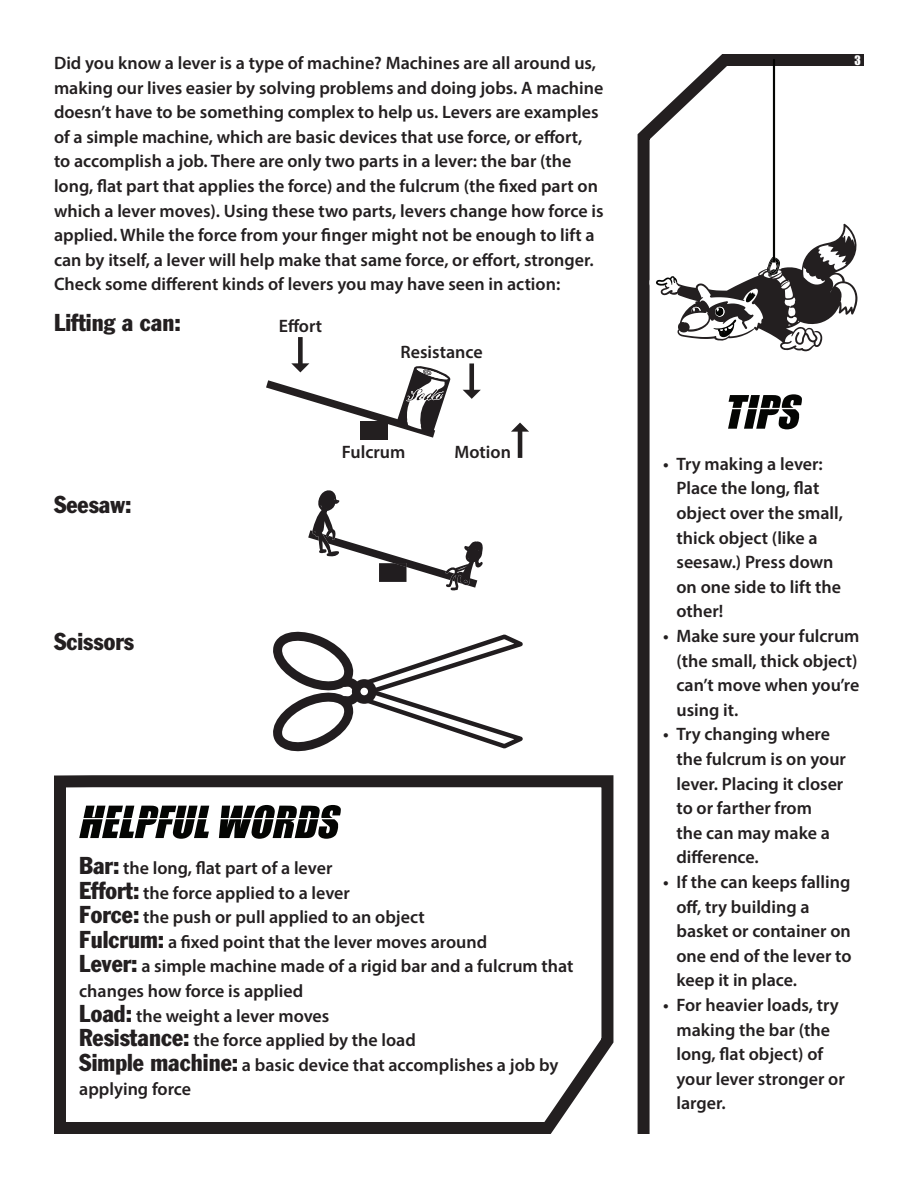
<style>
.page{position:relative;width:918px;height:1188px;background:#fff}
.page>*{position:absolute;margin:0;border:0;box-sizing:border-box;transform-origin:0 0}
.t1{font:condensed 24px "Franklin Gothic Std";color:#231f20}
.t2{font:600 18px/24.6px "Myriad Pro";color:#231f20}
.t3{font:12px "Impact";color:#fff}
.s1{font-family:"Franklin Gothic Std";font-weight:400;font-stretch:condensed;font-size:24px}
</style>
<div class="page">
<svg style="left:637px;top:54px;width:227px;height:1080px"></svg>
<div style="left:837px;top:54px;width:24px;height:12px;background:#231f20"></div>
<svg style="left:54px;top:775px;width:560px;height:359px"></svg>
<svg style="left:649px;top:59px;width:215px;height:299px"></svg>
<svg style="left:266px;top:337px;width:185px;height:103px"></svg>
<svg style="left:463px;top:363px;width:18px;height:36px"></svg>
<svg style="left:511px;top:423px;width:18px;height:35px"></svg>
<svg style="left:308px;top:490px;width:175px;height:101px"></svg>
<svg style="left:273px;top:631px;width:250px;height:121px"></svg>
<svg style="left:79px;top:806px;width:130px;height:33px"></svg>
<svg style="left:219px;top:805px;width:122px;height:34px"></svg>
<svg style="left:728px;top:394px;width:74px;height:35px"></svg>
<p class="t2" style="left:54px;top:50px;width:544px">Did you know a lever is a type of machine? Machines are all around us,</p>
<p class="t3" style="left:855px;top:51px;width:8px">3</p>
<p class="t2" style="left:54px;top:75px;width:551px">making our lives easier by solving problems and doing jobs. A machine doesn’t have to be something complex to help us. Levers are examples of a simple machine, which are basic devices that use force, or effort,<br>to accomplish a job. There are only two parts in a lever: the bar (the long, flat part that applies the force) and the fulcrum (the fixed part on which a lever moves). Using these two parts, levers change how force is applied. While the force from your finger might not be enough to lift a can by itself, a lever will help make that same force, or effort, stronger.<br>Check some different kinds of levers you may have seen in action:</p>
<h1 class="t1" style="left:54px;top:308px;width:128px">Lifting a can:</h1>
<p class="t2" style="left:279px;top:313px;width:45px">Effort</p>
<p class="t2" style="left:401px;top:339px;width:84px">Resistance</p>
<h1 class="t1" style="left:54px;top:490px;width:79px">Seesaw:</h1>
<p class="t2" style="left:342px;top:439px;width:65px">Fulcrum</p>
<p class="t2" style="left:454px;top:439px;width:58px">Motion</p>
<h1 class="t1" style="left:54px;top:627px;width:82px">Scissors</h1>
<p class="t2" style="left:79px;top:855px;width:496px"><span class="s1">Bar:</span> the long, flat part of a lever<br><span class="s1">Effort:</span> the force applied to a lever<br><span class="s1">Force:</span> the push or pull applied to an object<br><span class="s1">Fulcrum:</span> a fixed point that the lever moves around<br><span class="s1">Lever:</span> a simple machine made of a rigid bar and a fulcrum that changes how force is applied<br><span class="s1">Load:</span> the weight a lever moves<br><span class="s1">Resistance:</span> the force applied by the load<br><span class="s1">Simple machine:</span> a basic device that accomplishes a job by applying force</p>
<p class="t2" style="left:676px;top:451px;width:168px;text-indent:-14px">• Try making a lever:<br>Place the long, flat object over the small, thick object (like a seesaw.) Press down on one side to lift the other!</p>
<p class="t2" style="left:676px;top:623px;width:185px;text-align:justify;text-indent:-14px">• Make sure your fulcrum (the small, thick object) can’t move when you’re using it.</p>
<p class="t2" style="left:676px;top:722px;width:171px;text-indent:-14px">• Try changing where the fulcrum is on your lever. Placing it closer to or farther from<br>the can may make a difference.</p>
<p class="t2" style="left:676px;top:869px;width:177px;text-indent:-14px">• If the can keeps falling off, try building a basket or container on one end of the lever to keep it in place.</p>
<p class="t2" style="left:676px;top:992px;width:170px;text-indent:-14px">• For heavier loads, try making the bar (the long, flat object) of your lever stronger or larger.</p>
</div>
